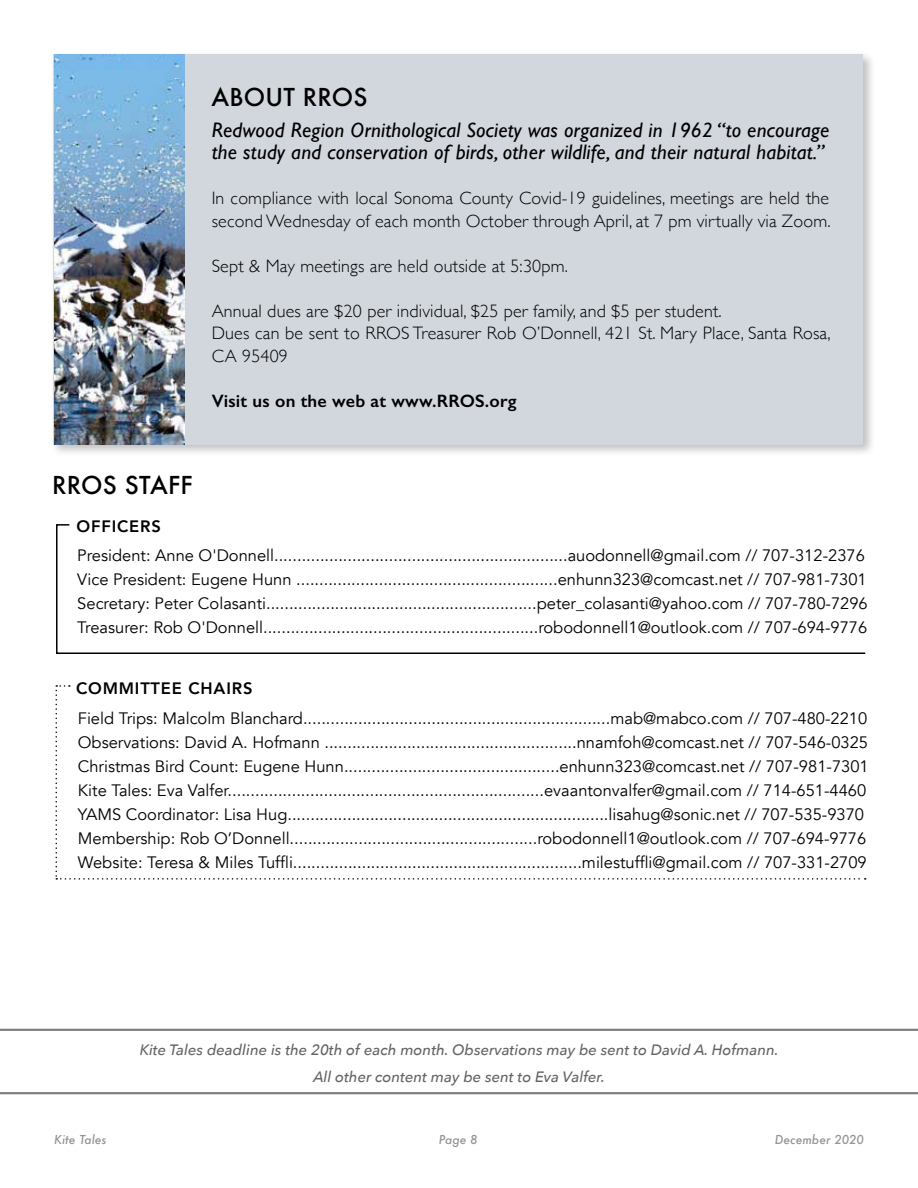
<style>
.page{position:relative;width:918px;height:1188px;background:#fff}
.page>*{position:absolute;margin:0;border:0;box-sizing:border-box;transform-origin:0 0}
.t1{font:500 24px "Futura";letter-spacing:.01em;color:#000}
.t2{font:italic 21px/22.5px "Gill Sans";letter-spacing:.01em;color:#000}
.t3{font:300 18px/22.5px "Gill Sans";letter-spacing:.01em;color:#000}
.t4{font:600 18px "Gill Sans";letter-spacing:.01em;color:#000}
.t5{font:16.5px/24px "Avenir";color:#000}
.t6{font:800 16.5px "Avenir";letter-spacing:.05em;color:#000}
.t7{font:italic 500 15px/27px "Avenir Next";color:#636466;text-align:center}
.t8{font:italic 500 12px "Futura";color:#939598}
</style>
<div class="page">
<hr style="left:0;top:1029px;width:918px;height:1px;background:#636466">
<hr style="left:0;top:1030px;width:918px;height:1px;background:#636466">
<div style="left:49px;top:50px;width:827px;height:408px;background:#000;opacity:.25"></div>
<div style="left:53px;top:54px;width:810px;height:391px;background:#d2d7dd"></div>
<svg style="left:55px;top:685px;width:811px;height:195px"></svg>
<svg style="left:56px;top:524px;width:810px;height:130px"></svg>
<img style="left:54px;top:54px;width:130px;height:391px">
<hr style="left:0;top:1093px;width:918px;height:1px;background:#636466">
<hr style="left:0;top:1092px;width:918px;height:1px;background:#636466">
<h1 class="t1" style="left:212px;top:81px;width:158px">ABOUT RROS</h1>
<p class="t2" style="left:212px;top:119px;width:619px">Redwood Region Ornithological Society was organized in 1962 “to encourage the study and conservation of birds, other wildlife, and their natural habitat.”</p>
<p class="t3" style="left:212px;top:186px;width:621px">In compliance with local Sonoma County Covid-19 guidelines, meetings are held the second Wednesday of each month October through April, at 7 pm virtually via Zoom.</p>
<p class="t3" style="left:212px;top:254px;width:358px">Sept &amp; May meetings are held outside at 5:30pm.</p>
<p class="t3" style="left:212px;top:299px;width:621px">Annual dues are $20 per individual, $25 per family, and $5 per student.<br>Dues can be sent to RROS Treasurer Rob O’Donnell, 421 St. Mary Place, Santa Rosa,<br>CA 95409</p>
<p class="t4" style="left:212px;top:390px;width:306px">Visit us on the web at www.RROS.org</p>
<h1 class="t1" style="left:52px;top:469px;width:142px">RROS STAFF</h1>
<p class="t6" style="left:77px;top:514px;width:86px">OFFICERS</p>
<p class="t5" style="left:77px;top:544px;width:792px">President: Anne O'Donnell................................................................auodonnell@gmail.com // 707-312-2376<br>Vice President: Eugene Hunn .........................................................enhunn323@comcast.net // 707-981-7301<br>Secretary: Peter Colasanti...........................................................peter_colasanti@yahoo.com // 707-780-7296<br>Treasurer: Rob O'Donnell............................................................robodonnell1@outlook.com // 707-694-9776</p>
<p class="t6" style="left:76px;top:675px;width:178px">COMMITTEE CHAIRS</p>
<p class="t5" style="left:78px;top:707px;width:792px">Field Trips: Malcolm Blanchard...................................................................mab@mabco.com // 707-480-2210<br>Observations: David A. Hofmann .......................................................nnamfoh@comcast.net // 707-546-0325<br>Christmas Bird Count: Eugene Hunn...............................................enhunn323@comcast.net // 707-981-7301<br>Kite Tales: Eva Valfer.....................................................................evaantonvalfer@gmail.com // 714-651-4460<br>YAMS Coordinator: Lisa Hug......................................................................lisahug@sonic.net // 707-535-9370<br>Membership: Rob O’Donnell......................................................robodonnell1@outlook.com // 707-694-9776<br>Website: Teresa &amp; Miles Tuffli...............................................................milestuffli@gmail.com // 707-331-2709</p>
<p class="t7" style="left:140px;top:1036px;width:641px">Kite Tales deadline is the 20th of each month. Observations may be sent to David A. Hofmann.<br>All other content may be sent to Eva Valfer.</p>
<p class="t8" style="left:54px;top:1131px;width:54px">Kite Tales</p>
<p class="t8" style="left:439px;top:1131px;width:40px">Page 8</p>
<p class="t8" style="left:775px;top:1131px;width:91px">December 2020</p>
</div>
